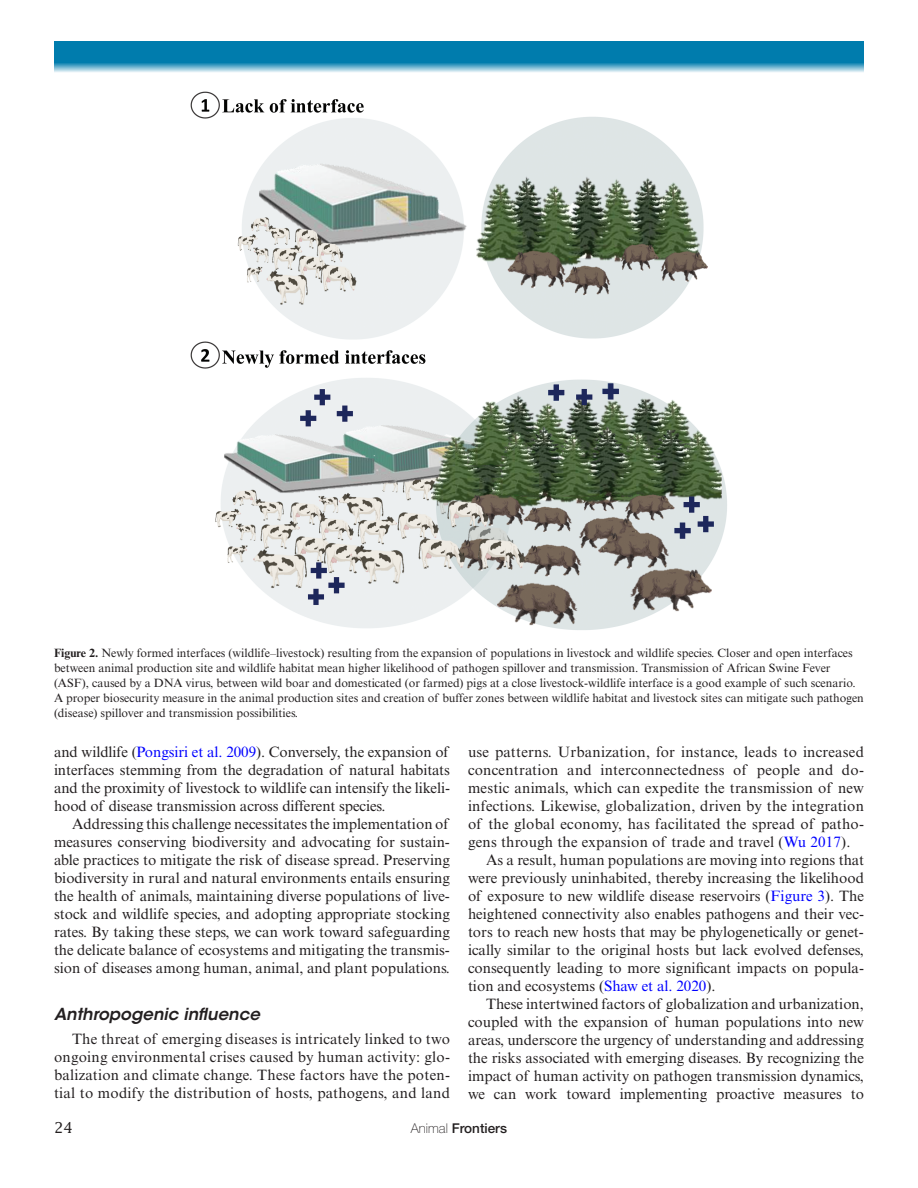
<style>
.page{position:relative;width:918px;height:1188px;background:#fff}
.page>*{position:absolute;margin:0;border:0;box-sizing:border-box;transform-origin:0 0}
.t1{font:italic 600 16.5px "ITC Avant Garde Std";color:#231f20}
.t2{font:15px/18px "Times New Roman MT Std";color:#231f20;text-align:justify}
.t3{font:15px "Lucida Std";color:#231f20}
.t4{font:500 13.5px "Helvetica Neue LT Std";color:#231f20}
.t5{font:12px/15px "Times New Roman MT Std";color:#231f20}
.s1{font-weight:700}
.s2{color:#00f}
.s3{font-weight:100}
</style>
<div class="page">
<svg style="left:54px;top:41px;width:810px;height:31px;background:#238eb8"></svg>
<img style="left:190px;top:91px;width:537px;height:539px">
<p class="t5" style="left:54px;top:645px;width:811px"><span class="s1">Figure 2.</span> Newly formed interfaces (wildlife–livestock) resulting from the expansion of populations in livestock and wildlife species. Closer and open interfaces between animal production site and wildlife habitat mean higher likelihood of pathogen spillover and transmission. Transmission of African Swine Fever (ASF), caused by a DNA virus, between wild boar and domesticated (or farmed) pigs at a close livestock-wildlife interface is a good example of such scenario.<br>A proper biosecurity measure in the animal production sites and creation of buffer zones between wildlife habitat and livestock sites can mitigate such pathogen (disease) spillover and transmission possibilities.</p>
<p class="t2" style="left:54px;top:743px;width:398px">and wildlife (<span class="s2">Pongsiri et al. 2009</span>). Conversely, the expansion of interfaces stemming from the degradation of natural habitats and the proximity of livestock to wildlife can intensify the likeli&shy;hood of disease transmission across different species.</p>
<p class="t2" style="left:54px;top:815px;width:398px;text-indent:18px">Addressing this challenge necessitates the implementation of measures conserving biodiversity and advocating for sustain&shy;able practices to mitigate the risk of disease spread. Preserving biodiversity in rural and natural environments entails ensuring the health of animals, maintaining diverse populations of live&shy;stock and wildlife species, and adopting appropriate stocking rates. By taking these steps, we can work toward safeguarding the delicate balance of ecosystems and mitigating the transmis&shy;sion of diseases among human, animal, and plant populations.</p>
<p class="t1" style="left:54px;top:1003px;width:207px">Anthropogenic influence</p>
<p class="t2" style="left:54px;top:1030px;width:398px;text-indent:18px">The threat of emerging diseases is intricately linked to two ongoing environmental crises caused by human activity: glo&shy;balization and climate change. These factors have the poten&shy;tial to modify the distribution of hosts, pathogens, and land</p>
<p class="t2" style="left:468px;top:743px;width:398px">use patterns. Urbanization, for instance, leads to increased</p>
<p class="t2" style="left:468px;top:761px;width:397px">concentration and interconnectedness of people and do-</p>
<p class="t2" style="left:468px;top:779px;width:397px">mestic animals, which can expedite the transmission of new</p>
<p class="t2" style="left:468px;top:797px;width:398px">infections. Likewise, globalization, driven by the integration</p>
<p class="t2" style="left:468px;top:815px;width:398px">of the global economy, has facilitated the spread of patho-</p>
<p class="t2" style="left:468px;top:833px;width:384px">gens through the expansion of trade and travel (<span class="s2">Wu 2017</span>).</p>
<p class="t2" style="left:486px;top:851px;width:380px">As a result, human populations are moving into regions that</p>
<p class="t2" style="left:468px;top:869px;width:397px">were previously uninhabited, thereby increasing the likelihood</p>
<p class="t2" style="left:468px;top:887px;width:398px">of exposure to new wildlife disease reservoirs (<span class="s2">Figure 3</span>). The</p>
<p class="t2" style="left:468px;top:905px;width:398px">heightened connectivity also enables pathogens and their vec-</p>
<p class="t2" style="left:468px;top:923px;width:397px">tors to reach new hosts that may be phylogenetically or genet-</p>
<p class="t2" style="left:468px;top:941px;width:397px">ically similar to the original hosts but lack evolved defenses,</p>
<p class="t2" style="left:468px;top:959px;width:397px">consequently leading to more significant impacts on popula-</p>
<p class="t2" style="left:468px;top:977px;width:249px">tion and ecosystems (<span class="s2">Shaw et al. 2020</span>).</p>
<p class="t2" style="left:486px;top:995px;width:379px">These intertwined factors of globalization and urbanization,</p>
<p class="t2" style="left:468px;top:1013px;width:398px">coupled with the expansion of human populations into new</p>
<p class="t2" style="left:468px;top:1031px;width:398px">areas, underscore the urgency of understanding and addressing</p>
<p class="t2" style="left:468px;top:1049px;width:397px">the risks associated with emerging diseases. By recognizing the</p>
<p class="t2" style="left:468px;top:1067px;width:398px">impact of human activity on pathogen transmission dynamics,</p>
<p class="t2" style="left:468px;top:1085px;width:397px">we can work toward implementing proactive measures to</p>
<p class="t3" style="left:54px;top:1118px;width:20px">24</p>
<p class="t4" style="left:411px;top:1120px;width:98px"><span class="s3">Animal</span> Frontiers</p>
</div>
